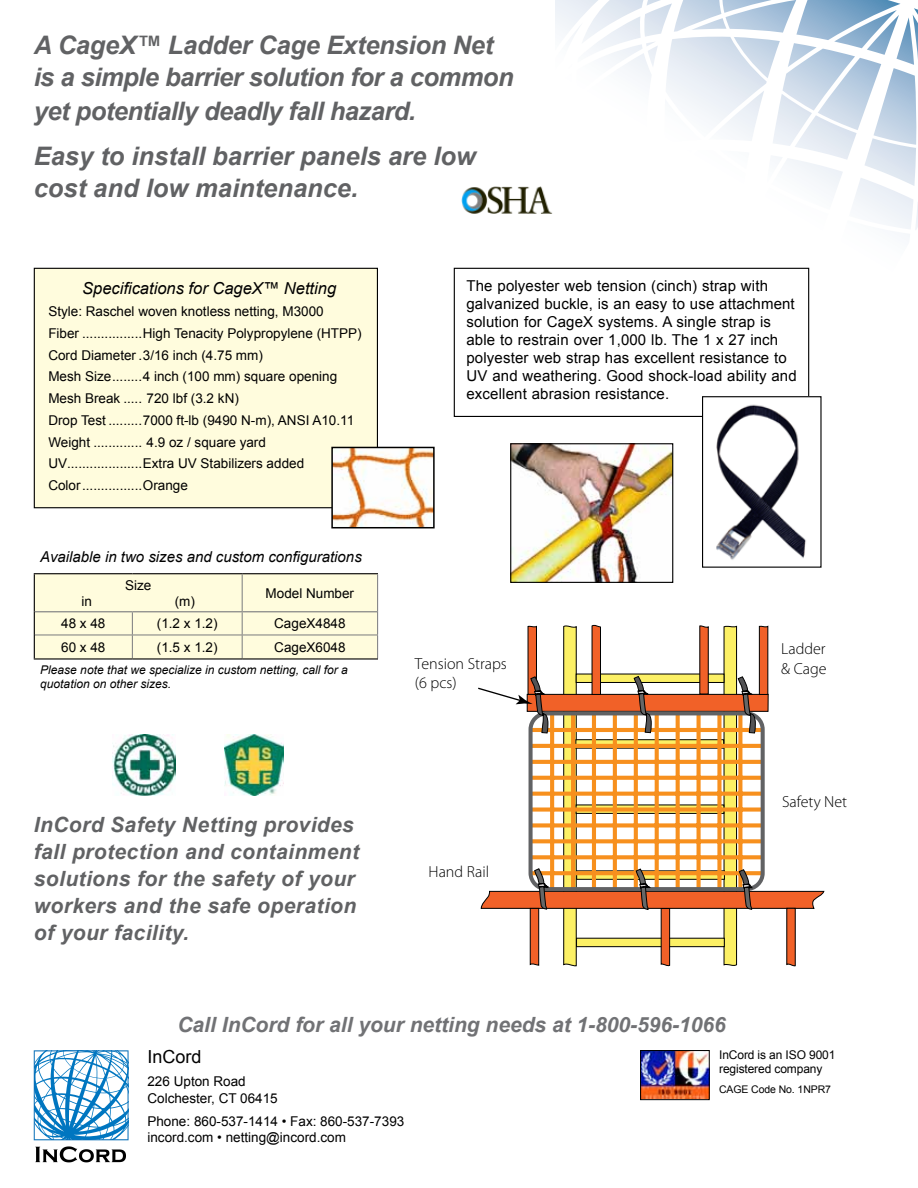
<style>
.page{position:relative;width:918px;height:1188px;background:#fff}
.page>*{position:absolute;margin:0;border:0;box-sizing:border-box;transform-origin:0 0}
.t1{font:italic 700 25.5px/31.5px "Arial";letter-spacing:-.01em;color:#616264}
.t2{font:italic 700 21px/27px "Arial";letter-spacing:.02em;color:#616264}
.t3{font:italic 700 21px "Arial";color:#717275}
.t4{font:18px "Arial";color:#000}
.t5{font:italic 16.5px "Arial";color:#000}
.t6{font:300 16.05px/19.2px "Myriad Pro";color:#000}
.t7{font:15px/18px "Arial";letter-spacing:.01em;color:#000}
.t8{font:italic 15px "Arial";color:#000}
.t9{font:13.5px/21.8px "Arial";color:#000}
.t10{font:italic 12px/14.4px "Arial";color:#000}
.t11{font:12px/14.4px "Arial";letter-spacing:-.01em;color:#000}
.t12{font:10.5px "Arial";letter-spacing:-.01em;color:#000}
</style>
<div class="page">
<img style="left:224px;top:735px;width:60px;height:61px">
<img style="left:113px;top:735px;width:63px;height:61px">
<svg style="left:554px;top:0;width:364px;height:273px"></svg>
<img style="left:461px;top:183px;width:94px;height:33px">
<div style="left:34px;top:268px;width:343px;height:240px;background:#fffcdd"></div>
<div style="left:34px;top:268px;width:344px;height:240px;border:1px solid #000"></div>
<hr style="left:34px;top:573px;width:98px;height:1px;background:#000">
<hr style="left:132px;top:573px;width:110px;height:1px;background:#000">
<hr style="left:242px;top:573px;width:136px;height:1px;background:#000">
<svg style="left:34px;top:574px;width:344px;height:84px;background:#f9f6d8"></svg>
<hr style="left:34px;top:658px;width:98px;height:2px;background:#000">
<hr style="left:132px;top:658px;width:110px;height:2px;background:#000">
<hr style="left:242px;top:658px;width:136px;height:2px;background:#000">
<img style="left:642px;top:1052px;width:65px;height:46px">
<div style="left:640px;top:1050px;width:69px;height:50px;border:1px solid #000"></div>
<svg style="left:35px;top:1146px;width:91px;height:16px"></svg>
<svg style="left:34px;top:1050px;width:95px;height:90px"></svg>
<img style="left:334px;top:450px;width:98px;height:75px">
<div style="left:331px;top:447px;width:104px;height:81px;border:2px solid #000"></div>
<div style="left:454px;top:268px;width:355px;height:149px;border:1px solid #000"></div>
<img style="left:704px;top:398px;width:105px;height:162px">
<div style="left:702px;top:396px;width:120px;height:172px;border:1px solid #000"></div>
<img style="left:512px;top:445px;width:159px;height:136px">
<div style="left:510px;top:443px;width:163px;height:140px;border:1px solid #000"></div>
<svg style="left:478px;top:625px;width:347px;height:341px"></svg>
<h1 class="t1" style="left:34px;top:31px;width:481px">A CageX™ Ladder Cage Extension Net is a simple barrier solution for a common</h1>
<h1 class="t1" style="left:34px;top:90px;width:444px;line-height:45px">yet potentially deadly fall hazard.<br>Easy to install barrier panels are low</h1>
<h1 class="t1" style="left:34px;top:173px;width:326px">cost and low maintenance.</h1>
<p class="t5" style="left:82px;top:278px;width:256px">Specifications for CageX™ Netting</p>
<p class="t9" style="left:48px;top:301px;width:315px">Style: Raschel woven knotless netting, M3000<br>Fiber ................High Tenacity Polypropylene (HTPP)<br>Cord Diameter .3/16 inch (4.75 mm)<br>Mesh Size........4 inch (100 mm) square opening Mesh Break ..... 720 lbf (3.2 kN)<br>Drop Test .........7000 ft-lb (9490 N-m), ANSI A10.11<br>Weight ............. 4.9 oz / square yard UV....................Extra UV Stabilizers added Color................Orange</p>
<p class="t8" style="left:40px;top:547px;width:323px">Available in two sizes and custom configurations</p>
<p class="t9" style="left:125px;top:574px;width:28px">Size</p>
<p class="t9" style="left:82px;top:590px;width:12px">in</p>
<p class="t9" style="left:175px;top:590px;width:22px">(m)</p>
<p class="t9" style="left:266px;top:582px;width:90px">Model Number</p>
<p class="t9" style="left:61px;top:613px;width:46px">48 x 48</p>
<p class="t9" style="left:157px;top:613px;width:62px">(1.2 x 1.2)</p>
<p class="t9" style="left:274px;top:613px;width:73px">CageX4848</p>
<p class="t9" style="left:61px;top:636px;width:46px">60 x 48</p>
<p class="t9" style="left:157px;top:636px;width:62px">(1.5 x 1.2)</p>
<p class="t9" style="left:274px;top:636px;width:73px">CageX6048</p>
<p class="t10" style="left:40px;top:662px;width:309px">Please note that we specialize in custom netting, call for a quotation on other sizes.</p>
<h2 class="t2" style="left:34px;top:812px;width:327px">InCord Safety Netting provides fall protection and containment solutions for the safety of your workers and the safe operation of your facility.</h2>
<p class="t7" style="left:466px;top:277px;width:332px">The polyester web tension (cinch) strap with galvanized buckle, is an easy to use attachment solution for CageX systems. A single strap is able to restrain over 1,000 lb. The 1 x 27 inch polyester web strap has excellent resistance to UV and weathering. Good shock-load ability and excellent abrasion resistance.</p>
<p class="t6" style="left:415px;top:654px;width:93px">Tension Straps (6 pcs)</p>
<p class="t6" style="left:429px;top:862px;width:62px">Hand Rail</p>
<p class="t6" style="left:781px;top:639px;width:47px">Ladder &amp; Cage</p>
<p class="t6" style="left:782px;top:792px;width:67px">Safety Net</p>
<h2 class="t3" style="left:177px;top:1011px;width:550px">Call InCord for all your netting needs at 1-800-596-1066</h2>
<p class="t11" style="left:719px;top:1048px;width:118px">InCord is an ISO 9001 registered company</p>
<p class="t12" style="left:719px;top:1082px;width:113px">CAGE Code No. 1NPR7</p>
<h3 class="t4" style="left:147px;top:1045px;width:56px">InCord</h3>
<p class="t9" style="left:147px;top:1074px;width:132px;line-height:16.2px">226 Upton Road<br>Colchester, CT 06415</p>
<p class="t9" style="left:147px;top:1113px;width:258px;line-height:16.2px">Phone: 860-537-1414 • Fax: 860-537-7393 incord.com • netting@incord.com</p>
</div>
